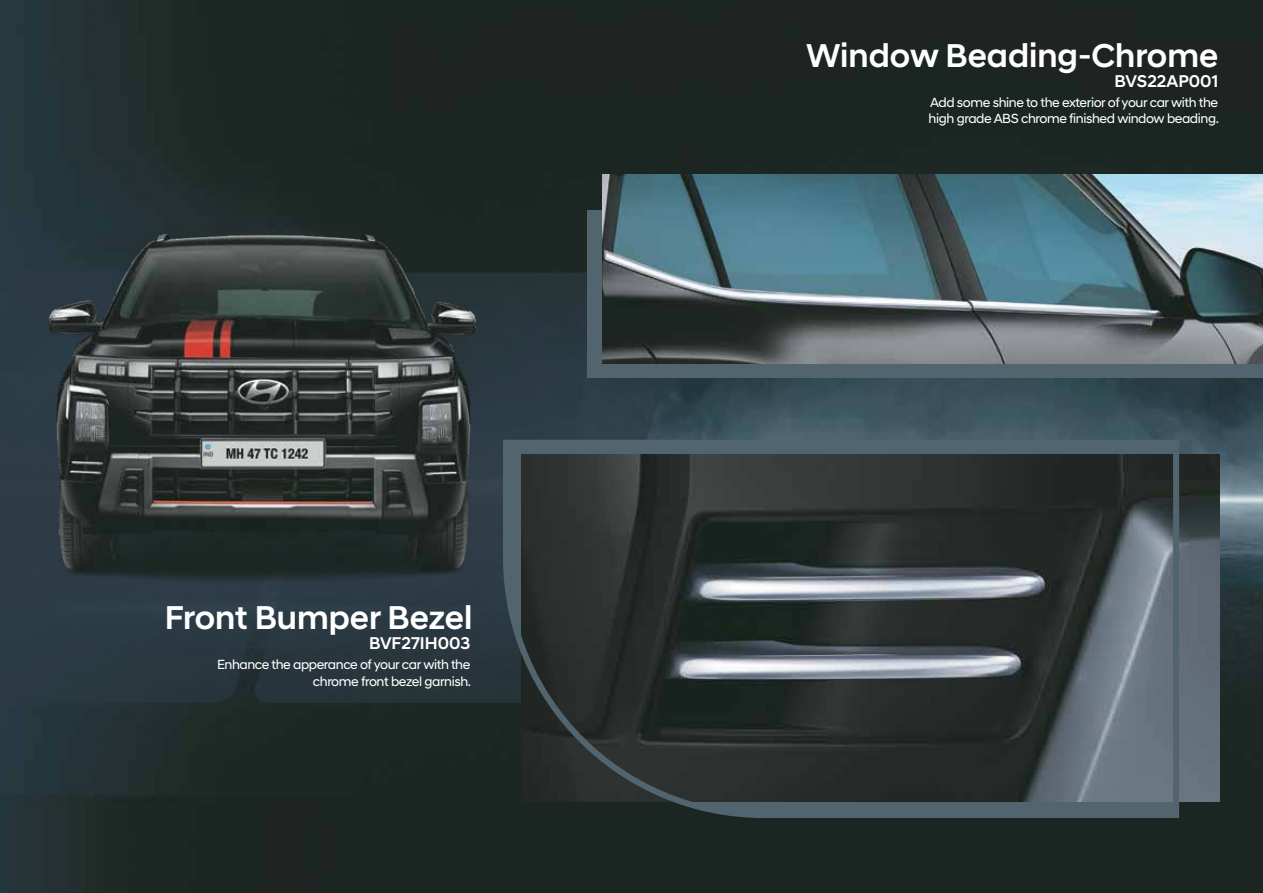
<style>
.page{position:relative;width:1263px;height:893px;background:#fff}
.page>*{position:absolute;margin:0;border:0;box-sizing:border-box;transform-origin:0 0}
.t1{font:500 33.6px "Hyundai Sans Head";color:#fff}
.t2{font:500 17.4px "Hyundai Sans Head";color:#fff}
.t3{font:13.5px/16.2px "Hyundai Sans Head";letter-spacing:-.03em;color:#fff}
</style>
<div class="page">
<img style="left:0;top:0;width:1263px;height:893px">
<div style="left:281px;top:495px;width:219px;height:208px;background:#29373f"></div>
<svg style="left:0;top:495px;width:281px;height:208px;background:#2a3942"></svg>
<svg style="left:481px;top:273px;width:254px;height:207px;background:#2b3b44"></svg>
<div style="left:0;top:273px;width:42px;height:207px;background:#2b3c46"></div>
<img style="left:42px;top:227px;width:439px;height:363px">
<div style="left:587px;top:211px;width:676px;height:167px;background:#52656e"></div>
<img style="left:603px;top:174px;width:660px;height:190px">
<img style="left:1182px;top:455px;width:37px;height:346px">
<svg style="left:500px;top:437px;width:682px;height:384px;background:#3b4244"></svg>
<h1 class="t1" style="left:165px;top:597px;width:309px">Front Bumper Bezel</h1>
<p class="t2" style="left:369px;top:633px;width:103px">BVF27IH003</p>
<p class="t3" style="left:217px;top:656px;width:256px;text-align:right">Enhance the apperance of your car with the chrome front bezel garnish.</p>
<h1 class="t1" style="left:806px;top:35px;width:413px">Window Beading-Chrome</h1>
<p class="t2" style="left:1114px;top:70px;width:105px">BVS22AP001</p>
<p class="t3" style="left:928px;top:94px;width:292px">Add some shine to the exterior of your car with the high grade ABS chrome finished window beading.</p>
</div>
